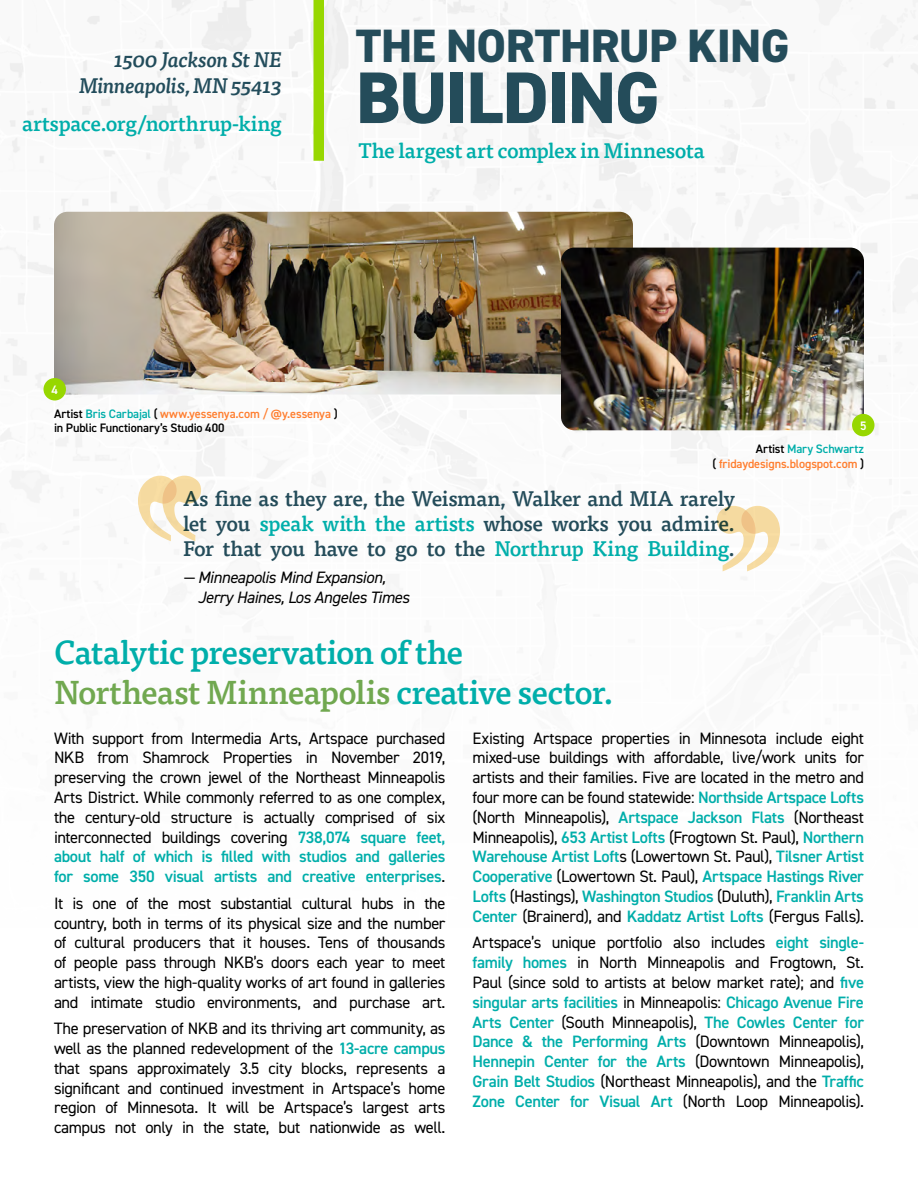
<style>
.page{position:relative;width:918px;height:1188px;background:#fff}
.page>*{position:absolute;margin:0;border:0;box-sizing:border-box;transform-origin:0 0}
.t1{font:800 73.2px "DIN2014";letter-spacing:-.025em;color:#244c5a}
.t2{font:800 46.8px "DIN2014";letter-spacing:-.015em;color:#244c5a}
.t3{font:500 33px/39.6px "Tisa Pro";letter-spacing:-.025em;color:#00aeaa}
.t4{font:500 21px/25.2px "Tisa Pro";letter-spacing:-.02em;color:#244c5a;text-align:justify}
.t5{font:500 21px "Tisa Pro";letter-spacing:-.015em;color:#00aeaa}
.t6{font:italic 500 21px/25.2px "Tisa Pro";letter-spacing:-.025em;color:#224c5b;text-align:right}
.t7{font:16.5px/19.8px "DIN2014";letter-spacing:-.025em;color:#000;text-align:justify}
.t8{font:italic 16.5px/19.8px "DIN2014";letter-spacing:-.025em;color:#000}
.t9{font:600 12.3px/14.7px "DIN2014";letter-spacing:-.01em;color:#000}
.t10{font:600 12.3px/14.7px "DIN2014";letter-spacing:-.01em;color:#ff7e2f;text-align:right}
.t11{font:600 12.3px "DIN2014";color:#fff}
.s1{color:#00aeaa}
.s2{color:#ff7e2f}
.s3{color:#000}
.s4{color:#71a850}
.s5{font-weight:600;color:#00aeaa}
</style>
<div class="page">
<img style="left:0;top:0;width:918px;height:577px">
<div style="left:314px;top:0;width:10px;height:161px;background:#97d700"></div>
<svg style="left:717px;top:506px;width:63px;height:65px"></svg>
<svg style="left:138px;top:476px;width:63px;height:65px"></svg>
<img style="left:54px;top:212px;width:579px;height:183px">
<img style="left:561px;top:248px;width:303px;height:182px">
<div style="left:43px;top:378px;width:23px;height:23px;background:#97d700;border-radius:50%"></div>
<div style="left:852px;top:414px;width:23px;height:22px;background:#97d700;border-radius:50%"></div>
<p class="t6" style="left:79px;top:46px;width:204px">1500 Jackson St NE<br>Minneapolis, MN 55413</p>
<p class="t5" style="left:22px;top:108px;width:261px">artspace.org/northrup-king</p>
<h2 class="t2" style="left:356px;top:15px;width:435px">THE NORTHRUP KING</h2>
<h1 class="t1" style="left:356px;top:49px;width:306px">BUILDING</h1>
<p class="t5" style="left:358px;top:134px;width:348px">The largest art complex in Minnesota</p>
<p class="t11" style="left:52px;top:382px;width:8px">4</p>
<p class="t9" style="left:54px;top:406px;width:285px">Artist <span class="s1">Bris Carbajal</span> ( <span class="s2">www.yessenya.com / @y.essenya</span> ) in Public Functionary’s Studio 400</p>
<p class="t11" style="left:860px;top:418px;width:8px">5</p>
<p class="t10" style="left:713px;top:442px;width:153px"><span class="s3">Artist</span> <span class="s1">Mary Schwartz<br></span><span class="s3">(</span> fridaydesigns.blogspot.com <span class="s3">)</span></p>
<p class="t4" style="left:183px;top:485px;width:554px">As fine as they are, the Weisman, Walker and MIA rarely let you <span class="s1">speak with the artists</span> whose works you admire.<br>For that you have to go to the <span class="s1">Northrup King Building</span>.</p>
<p class="t8" style="left:198px;top:567px;width:213px;text-indent:-15px">— Minneapolis Mind Expansion,<br>Jerry Haines, Los Angeles Times</p>
<h3 class="t3" style="left:54px;top:631px;width:561px">Catalytic preservation of the<br><span class="s4">Northeast Minneapolis</span> creative sector.</h3>
<p class="t7" style="left:54px;top:728px;width:393px">With support from Intermedia Arts, Artspace purchased NKB from Shamrock Properties in November 2019, preserving the crown jewel of the Northeast Minneapolis Arts District. While commonly referred to as one complex, the century-old structure is actually comprised of six interconnected buildings covering <span class="s5">738,074 square feet, about half of which is filled with studios and galleries for some 350 visual artists and creative enterprises</span>.</p>
<p class="t7" style="left:54px;top:893px;width:393px">It is one of the most substantial cultural hubs in the country, both in terms of its physical size and the number of cultural producers that it houses. Tens of thousands of people pass through NKB’s doors each year to meet artists, view the high-quality works of art found in galleries and intimate studio environments, and purchase art.</p>
<p class="t7" style="left:54px;top:1018px;width:393px">The preservation of NKB and its thriving art community, as well as the planned redevelopment of the <span class="s5">13-acre campus </span>that spans approximately 3.5 city blocks, represents a significant and continued investment in Artspace’s home region of Minnesota. It will be Artspace’s largest arts campus not only in the state, but nationwide as well.</p>
<p class="t7" style="left:473px;top:728px;width:393px">Existing Artspace properties in Minnesota include eight mixed-use buildings with affordable, live/work units for artists and their families. Five are located in the metro and four more can be found statewide: <span class="s5">Northside Artspace Lofts </span>(North Minneapolis), <span class="s5">Artspace Jackson Flats</span> (Northeast Minneapolis), <span class="s5">653 Artist Lofts</span> (Frogtown St. Paul), <span class="s5">Northern Warehouse Artist Loft</span>s (Lowertown St. Paul), <span class="s5">Tilsner Artist Cooperative</span> (Lowertown St. Paul), <span class="s5">Artspace Hastings River Lofts</span> (Hastings), <span class="s5">Washington Studios</span> (Duluth), <span class="s5">Franklin Arts Center</span> (Brainerd), and <span class="s5">Kaddatz Artist Lofts</span> (Fergus Falls).</p>
<p class="t7" style="left:473px;top:932px;width:393px">Artspace’s unique portfolio also includes <span class="s5">eight single&shy;family homes</span> in North Minneapolis and Frogtown, St.<br>Paul (since sold to artists at below market rate); and <span class="s5">five singular arts facilities</span> in Minneapolis: <span class="s5">Chicago Avenue Fire Arts Center</span> (South Minneapolis), <span class="s5">The Cowles Center for Dance &amp; the Performing Arts</span> (Downtown Minneapolis), <span class="s5">Hennepin Center for the Arts</span> (Downtown Minneapolis), <span class="s5">Grain Belt Studios</span> (Northeast Minneapolis), and the <span class="s5">Traffic Zone Center for Visual Art</span> (North Loop Minneapolis).</p>
</div>
